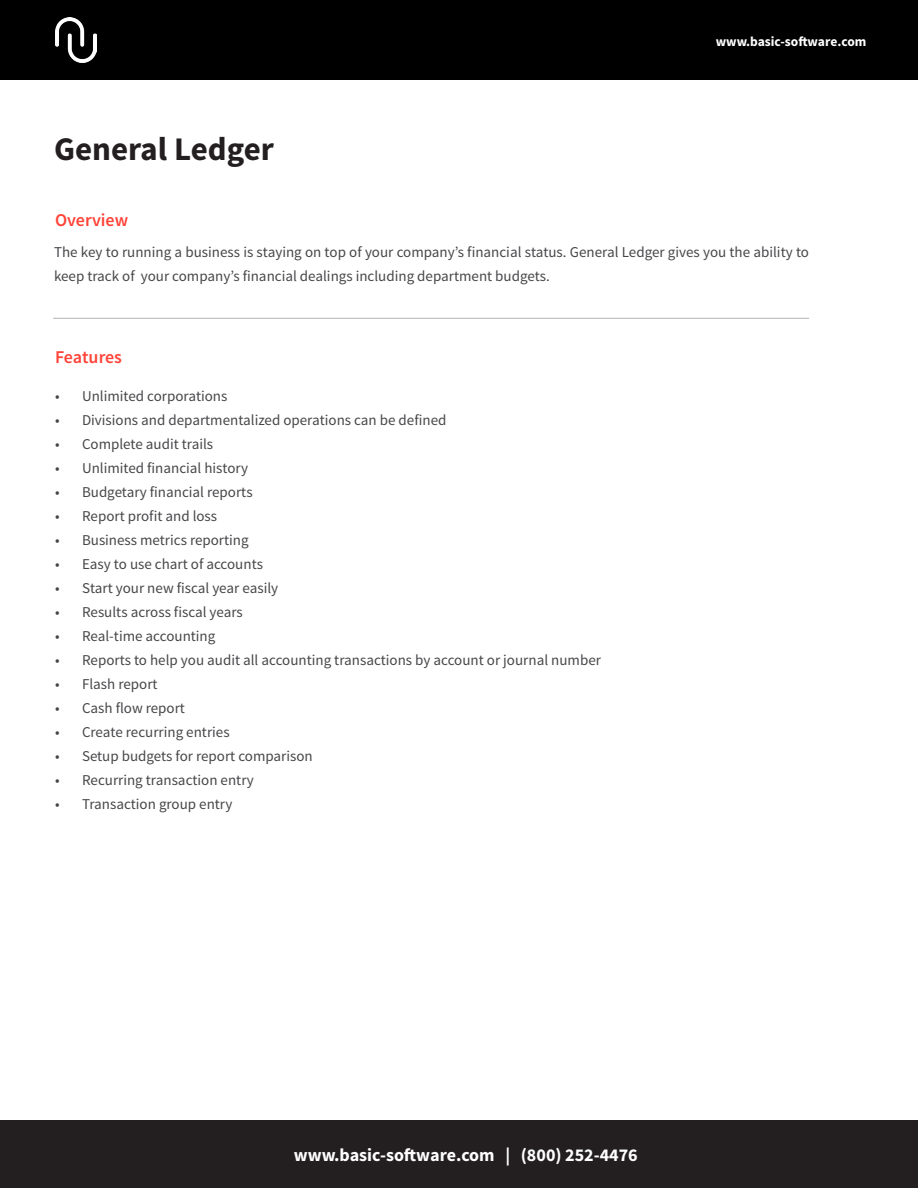
<style>
.page{position:relative;width:918px;height:1188px;background:#fff}
.page>*{position:absolute;margin:0;border:0;box-sizing:border-box;transform-origin:0 0}
.t1{font:700 33px "Source Sans Pro";color:#231f20}
.t2{font:700 18px "Source Sans Pro";color:#fff}
.t3{font:600 18px "Source Sans Pro";color:#ff4338}
.t4{font:15px/24px "Source Sans Pro";color:#47474a}
.t5{font:700 13.5px "Source Sans Pro";color:#fff}
</style>
<div class="page">
<div style="left:0;top:0;width:918px;height:79px;background:#000"></div>
<div style="left:0;top:1120px;width:918px;height:68px;background:#231f20"></div>
<img style="left:55px;top:17px;width:41px;height:45px">
<hr style="left:53px;top:318px;width:756px;height:1px;background:#b2b3b7">
<p class="t1" style="left:54px;top:128px;width:222px">General Ledger</p>
<p class="t3" style="left:55px;top:209px;width:75px">Overview</p>
<p class="t5" style="left:716px;top:33px;width:152px">www.basic-software.com</p>
<p class="t4" style="left:54px;top:240px;width:757px">The key to running a business is staying on top of your company’s financial status. General Ledger gives you the ability to keep track of your company’s financial dealings including department budgets.</p>
<p class="t3" style="left:55px;top:345px;width:69px">Features</p>
<p class="t4" style="left:55px;top:384px;width:174px">• Unlimited corporations</p>
<p class="t4" style="left:55px;top:408px;width:393px">• Divisions and departmentalized operations can be defined</p>
<p class="t4" style="left:55px;top:432px;width:160px">• Complete audit trails</p>
<p class="t4" style="left:55px;top:456px;width:195px">• Unlimited financial history</p>
<p class="t4" style="left:55px;top:480px;width:199px">• Budgetary financial reports</p>
<p class="t4" style="left:55px;top:504px;width:164px">• Report profit and loss</p>
<p class="t4" style="left:55px;top:528px;width:195px">• Business metrics reporting</p>
<p class="t4" style="left:55px;top:552px;width:210px">• Easy to use chart of accounts</p>
<p class="t4" style="left:55px;top:576px;width:225px">• Start your new fiscal year easily</p>
<p class="t4" style="left:55px;top:600px;width:189px">• Results across fiscal years</p>
<p class="t4" style="left:55px;top:624px;width:162px">• Real-time accounting</p>
<p class="t4" style="left:55px;top:648px;width:547px">• Reports to help you audit all accounting transactions by account or journal number</p>
<p class="t4" style="left:55px;top:672px;width:104px">• Flash report</p>
<p class="t4" style="left:55px;top:696px;width:132px">• Cash flow report</p>
<p class="t4" style="left:55px;top:720px;width:176px">• Create recurring entries</p>
<p class="t4" style="left:55px;top:744px;width:259px">• Setup budgets for report comparison</p>
<p class="t4" style="left:55px;top:768px;width:200px">• Recurring transaction entry</p>
<p class="t4" style="left:55px;top:792px;width:179px">• Transaction group entry</p>
<p class="t2" style="left:294px;top:1143px;width:345px">www.basic-software.com | (800) 252-4476</p>
</div>
